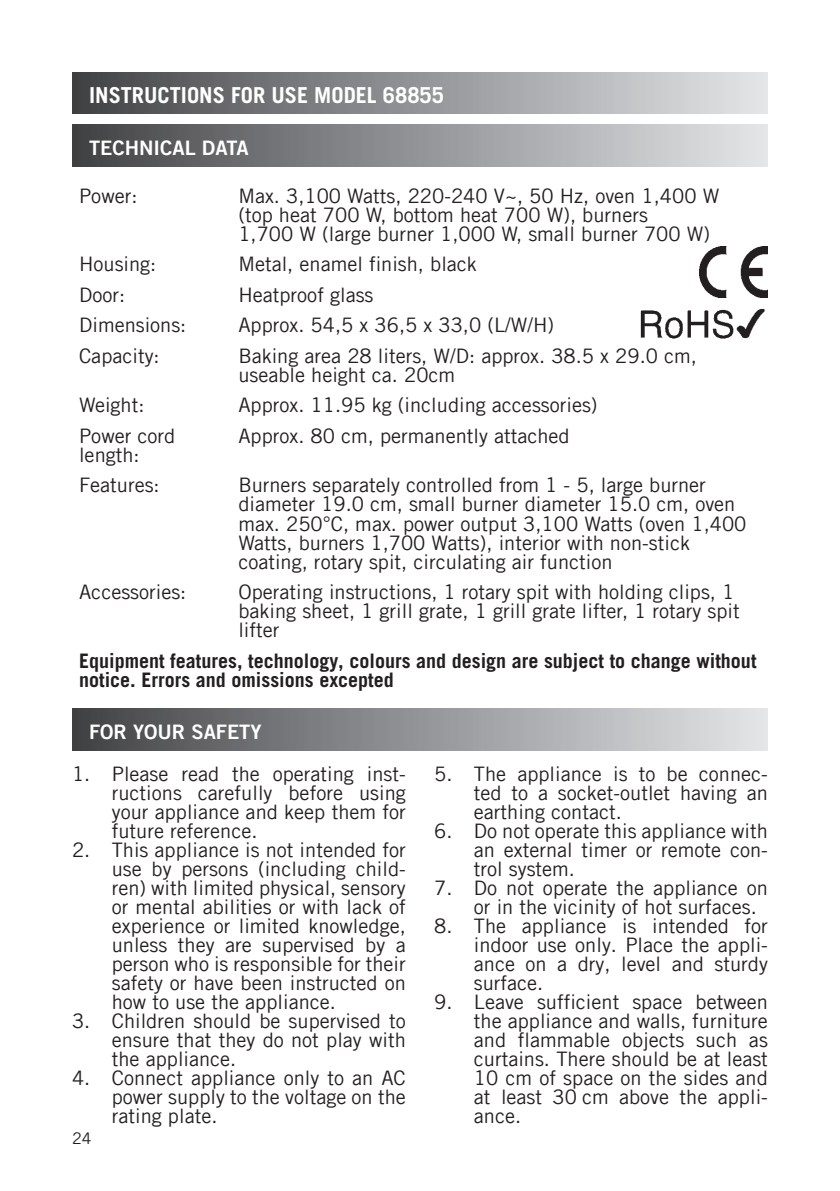
<style>
.page{position:relative;width:840px;height:1191px;background:#fff}
.page>*{position:absolute;margin:0;border:0;box-sizing:border-box;transform-origin:0 0}
.t1{font:700 22px "Trade Gothic LT Com";color:#fff}
.t2{font:20px/19px "Trade Gothic LT Com";color:#231f20;text-align:justify}
.t3{font:700 20px/19px "Trade Gothic LT Com";color:#231f20}
.t4{font:20px "Trade Gothic LT Com Bd 2";color:#fff}
.t5{font:16px "Trade Gothic LT Com";color:#231f20}
</style>
<div class="page">
<img style="left:640px;top:309px;width:125px;height:30px">
<img style="left:699px;top:247px;width:68px;height:51px">
<div style="left:72px;top:72px;width:695px;height:42px;background:linear-gradient(to right,#424346,#e4e5e8)"></div>
<div style="left:72px;top:709px;width:695px;height:41px;background:linear-gradient(to right,#424346,#e4e5e8)"></div>
<div style="left:72px;top:125px;width:695px;height:41px;background:linear-gradient(to right,#424346,#e4e5e8)"></div>
<p class="t1" style="left:89px;top:82px;width:356px">Instructions for use Model 68855</p>
<p class="t4" style="left:89px;top:136px;width:161px">TECHNICAL DATA</p>
<p class="t2" style="left:79px;top:186px;width:60px">Power:</p>
<p class="t2" style="left:238px;top:186px;width:482px;text-align:left">Max. 3,100 Watts, 220-240 V~, 50 Hz, oven 1,400 W (top heat 700 W, bottom heat 700 W), burners<br>1,700 W (large burner 1,000 W, small burner 700 W)</p>
<p class="t2" style="left:79px;top:254px;width:79px">Housing:</p>
<p class="t2" style="left:238px;top:254px;width:240px">Metal, enamel finish, black</p>
<p class="t2" style="left:79px;top:285px;width:48px">Door:</p>
<p class="t2" style="left:238px;top:285px;width:136px">Heatproof glass</p>
<p class="t2" style="left:79px;top:315px;width:109px">Dimensions:</p>
<p class="t2" style="left:238px;top:315px;width:317px">Approx. 54,5 x 36,5 x 33,0 (L/W/H)</p>
<p class="t2" style="left:79px;top:346px;width:82px">Capacity:</p>
<p class="t2" style="left:238px;top:346px;width:460px">Baking area 28 liters, W/D: approx. 38.5 x 29.0 cm, useable height ca. 20cm</p>
<p class="t2" style="left:79px;top:395px;width:67px">Weight:</p>
<p class="t2" style="left:238px;top:395px;width:360px">Approx. 11.95 kg (including accessories)</p>
<p class="t2" style="left:79px;top:426px;width:98px">Power cord length:</p>
<p class="t2" style="left:238px;top:426px;width:333px">Approx. 80 cm, permanently attached</p>
<p class="t2" style="left:79px;top:475px;width:82px">Features:</p>
<p class="t2" style="left:238px;top:475px;width:509px;text-align:left">Burners separately controlled from 1 - 5, large burner diameter 19.0 cm, small burner diameter 15.0 cm, oven max. 250°C, max. power output 3,100 Watts (oven 1,400<br>Watts, burners 1,700 Watts), interior with non-stick coating, rotary spit, circulating air function</p>
<p class="t2" style="left:79px;top:582px;width:109px">Accessories:</p>
<p class="t2" style="left:238px;top:582px;width:502px;text-align:left">Operating instructions, 1 rotary spit with holding clips, 1 baking sheet, 1 grill grate, 1 grill grate lifter, 1 rotary spit lifter</p>
<p class="t3" style="left:79px;top:651px;width:678px">Equipment features, technology, colours and design are subject to change without notice. Errors and omissions excepted</p>
<p class="t4" style="left:89px;top:720px;width:174px">FOR YOUR SAFETY</p>
<p class="t2" style="left:112px;top:764px;width:295px;text-indent:-40px">1. Please read the operating inst&shy;ructions carefully before using your appliance and keep them for future reference.</p>
<p class="t2" style="left:112px;top:840px;width:295px;text-indent:-40px">2. This appliance is not intended for use by persons (including child&shy;ren) with limited physical, sensory or mental abilities or with lack of experience or limited knowledge, unless they are supervised by a person who is responsible for their safety or have been instructed on how to use the appliance.</p>
<p class="t2" style="left:112px;top:1011px;width:295px;text-indent:-40px">3. Children should be supervised to ensure that they do not play with the appliance.</p>
<p class="t2" style="left:112px;top:1068px;width:295px;text-indent:-40px">4. Connect appliance only to an AC power supply to the voltage on the rating plate.</p>
<p class="t5" style="left:72px;top:1128px;width:21px">24</p>
<p class="t2" style="left:473px;top:764px;width:295px;text-indent:-40px">5. The appliance is to be connec&shy;ted to a socket-outlet having an earthing contact.</p>
<p class="t2" style="left:473px;top:821px;width:295px;text-indent:-40px">6. Do not operate this appliance with an external timer or remote con&shy;trol system.</p>
<p class="t2" style="left:473px;top:878px;width:295px;text-indent:-40px">7. Do not operate the appliance on or in the vicinity of hot surfaces.</p>
<p class="t2" style="left:473px;top:916px;width:295px;text-indent:-40px">8. The appliance is intended for indoor use only. Place the appli&shy;ance on a dry, level and sturdy surface.</p>
<p class="t2" style="left:473px;top:992px;width:295px;text-indent:-40px">9. Leave sufficient space between the appliance and walls, furniture and flammable objects such as curtains. There should be at least 10 cm of space on the sides and at least 30 cm above the appli&shy;ance.</p>
</div>
